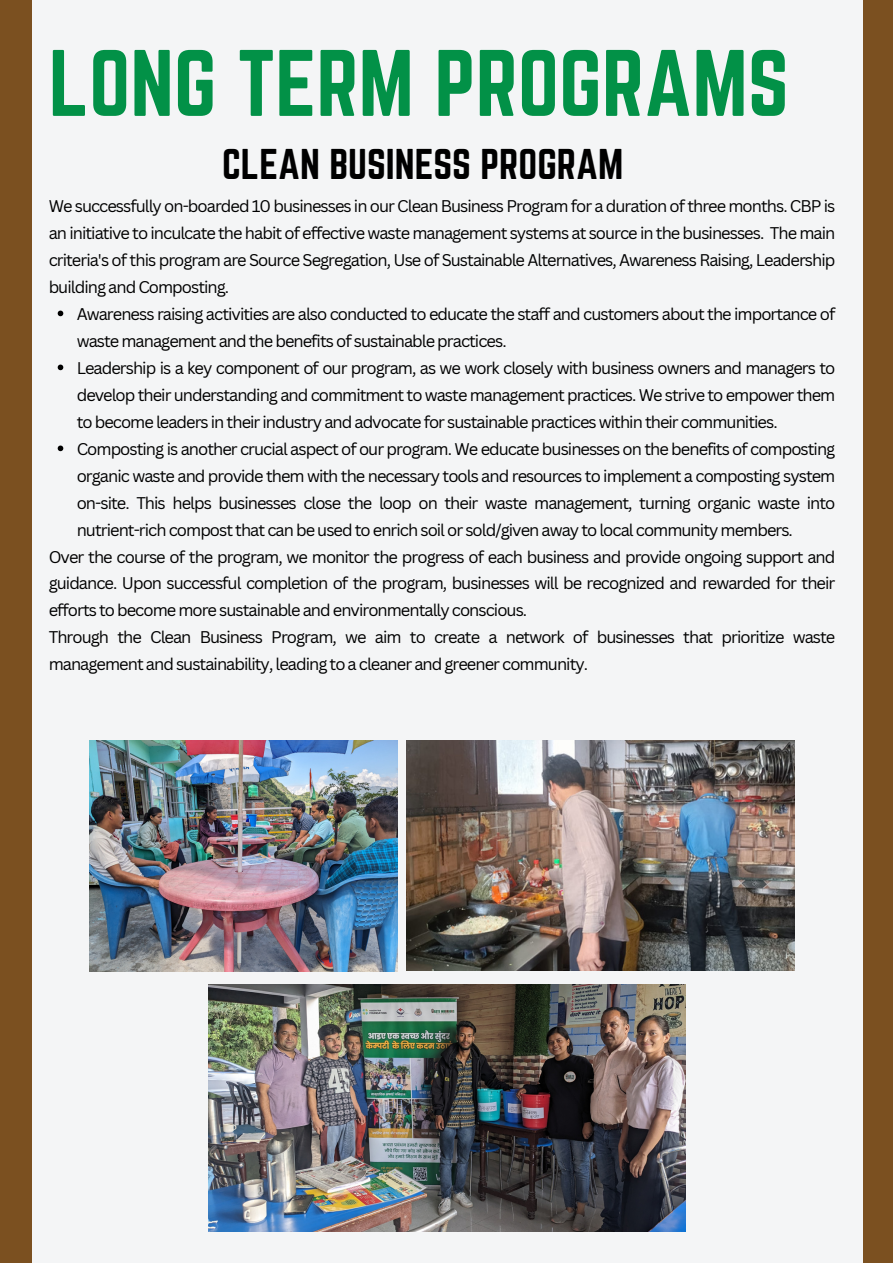
<style>
.page{position:relative;width:893px;height:1264px;background:#fff}
.page>*{position:absolute;margin:0;border:0;box-sizing:border-box;transform-origin:0 0}
.t1{font:82.35px "Norwester";color:#029147}
.t2{font:37.65px "Norwester";color:#000}
.t3{font:16.5px/27px "Canva Sans";letter-spacing:-.06em;color:#000;text-align:justify}
</style>
<div class="page">
<div style="left:0;top:0;width:892px;height:1262px;background:#f4f5f6"></div>
<div style="left:0;top:0;width:32px;height:1262px;background:#7b5020"></div>
<div style="left:862px;top:0;width:30px;height:1262px;background:#7b5020"></div>
<img style="left:89px;top:740px;width:308px;height:231px">
<img style="left:209px;top:984px;width:476px;height:247px">
<img style="left:406px;top:740px;width:388px;height:230px">
<svg style="left:58px;top:310px;width:5px;height:6px"></svg>
<svg style="left:58px;top:364px;width:5px;height:6px"></svg>
<svg style="left:58px;top:445px;width:5px;height:6px"></svg>
<p class="t1" style="left:49px;top:33px;width:741px">LONG TERM PROGRAMS</p>
<p class="t2" style="left:222px;top:142px;width:403px">CLEAN BUSINESS PROGRAM</p>
<p class="t3" style="left:49px;top:192px;width:788px">We successfully on-boarded 10 businesses in our Clean Business Program for a duration of three months. CBP is an initiative to inculcate the habit of effective waste management systems at source in the businesses. The main criteria's of this program are Source Segregation, Use of Sustainable Alternatives, Awareness Raising, Leadership building and Composting.</p>
<p class="t3" style="left:77px;top:300px;width:760px">Awareness raising activities are also conducted to educate the staff and customers about the importance of waste management and the benefits of sustainable practices.</p>
<p class="t3" style="left:77px;top:353px;width:760px">Leadership is a key component of our program, as we work closely with business owners and managers to develop their understanding and commitment to waste management practices. We strive to empower them to become leaders in their industry and advocate for sustainable practices within their communities.</p>
<p class="t3" style="left:77px;top:434px;width:760px">Composting is another crucial aspect of our program. We educate businesses on the benefits of composting organic waste and provide them with the necessary tools and resources to implement a composting system on-site. This helps businesses close the loop on their waste management, turning organic waste into nutrient-rich compost that can be used to enrich soil or sold/given away to local community members.</p>
<p class="t3" style="left:49px;top:542px;width:788px">Over the course of the program, we monitor the progress of each business and provide ongoing support and guidance. Upon successful completion of the program, businesses will be recognized and rewarded for their efforts to become more sustainable and environmentally conscious.</p>
<p class="t3" style="left:49px;top:623px;width:788px">Through the Clean Business Program, we aim to create a network of businesses that prioritize waste management and sustainability, leading to a cleaner and greener community.</p>
</div>
